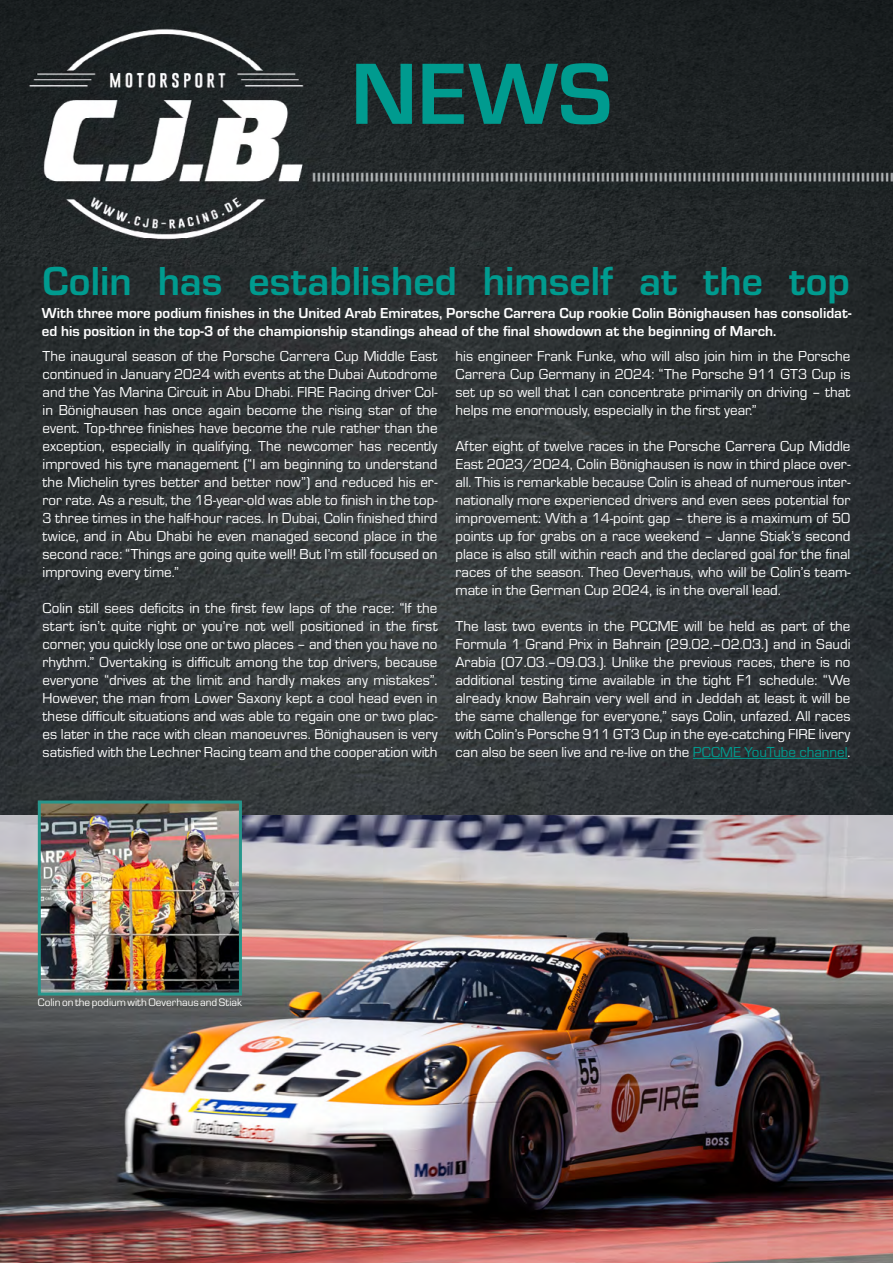
<style>
.page{position:relative;width:893px;height:1263px;background:#fff}
.page>*{position:absolute;margin:0;border:0;box-sizing:border-box;transform-origin:0 0}
.t1{font:700 90px "Eurostile";color:#009b8f}
.t2{font:700 42px "Eurostile";color:#009b8f}
.t3{font:15px/18px "Eurostile";color:#fff;text-align:justify}
.t4{font:700 15px/18px "Eurostile";color:#fff}
.t5{font:11.25px "Eurostile";color:#fff}
.s1{color:#009b8f}
</style>
<div class="page">
<img style="left:0;top:0;width:893px;height:815px">
<hr style="left:693px;top:758px;width:154px;height:1px;background:#009b8f">
<img style="left:0;top:815px;width:893px;height:448px">
<img style="left:42px;top:804px;width:196px;height:187px">
<div style="left:38px;top:800px;width:204px;height:195px;border:3px solid #27968b"></div>
<h1 class="t1" style="left:351px;top:29px;width:263px">NEWS</h1>
<h2 class="t2" style="left:43px;top:251px;width:809px">Colin has established himself at the top</h2>
<p class="t4" style="left:42px;top:303px;width:811px">With three more podium finishes in the United Arab Emirates, Porsche Carrera Cup rookie Colin Bönighausen has consolidat&shy;ed his position in the top-3 of the championship standings ahead of the final showdown at the beginning of March.</p>
<p class="t3" style="left:43px;top:346px;width:396px">The inaugural season of the Porsche Carrera Cup Middle East continued in January 2024 with events at the Dubai Autodrome and the Yas Marina Circuit in Abu Dhabi. FIRE Racing driver Col&shy;in Bönighausen has once again become the rising star of the event. Top-three finishes have become the rule rather than the exception, especially in qualifying. The newcomer has recently improved his tyre management (“I am beginning to understand the Michelin tyres better and better now”) and reduced his er&shy;ror rate. As a result, the 18-year-old was able to finish in the top-3 three times in the half-hour races. In Dubai, Colin finished third twice, and in Abu Dhabi he even managed second place in the second race: “Things are going quite well! But I’m still focused on improving every time.”</p>
<p class="t3" style="left:43px;top:598px;width:397px">Colin still sees deficits in the first few laps of the race: “If the start isn’t quite right or you’re not well positioned in the first corner, you quickly lose one or two places – and then you have no rhythm.” Overtaking is difficult among the top drivers, because everyone “drives at the limit and hardly makes any mistakes”.<br>However, the man from Lower Saxony kept a cool head even in these difficult situations and was able to regain one or two plac&shy;es later in the race with clean manoeuvres. Bönighausen is very satisfied with the Lechner Racing team and the cooperation with</p>
<p class="t3" style="left:455px;top:346px;width:396px">his engineer Frank Funke, who will also join him in the Porsche Carrera Cup Germany in 2024: “The Porsche 911 GT3 Cup is set up so well that I can concentrate primarily on driving – that helps me enormously, especially in the first year.”</p>
<p class="t3" style="left:455px;top:436px;width:396px">After eight of twelve races in the Porsche Carrera Cup Middle East 2023/2024, Colin Bönighausen is now in third place over&shy;all. This is remarkable because Colin is ahead of numerous inter&shy;nationally more experienced drivers and even sees potential for improvement: With a 14-point gap – there is a maximum of 50 points up for grabs on a race weekend – Janne Stiak’s second place is also still within reach and the declared goal for the final races of the season. Theo Oeverhaus, who will be Colin’s team&shy;mate in the German Cup 2024, is in the overall lead.</p>
<p class="t3" style="left:455px;top:616px;width:396px">The last two events in the PCCME will be held as part of the Formula 1 Grand Prix in Bahrain (29.02.–02.03.) and in Saudi Arabia (07.03.–09.03.). Unlike the previous races, there is no additional testing time available in the tight F1 schedule: “We already know Bahrain very well and in Jeddah at least it will be the same challenge for everyone,” says Colin, unfazed. All races with Colin’s Porsche 911 GT3 Cup in the eye-catching FIRE livery can also be seen live and re-live on the <span class="s1">PCCME YouTube channel</span>.</p>
<p class="t5" style="left:38px;top:995px;width:206px">Colin on the podium with Oeverhaus and Stiak</p>
</div>
